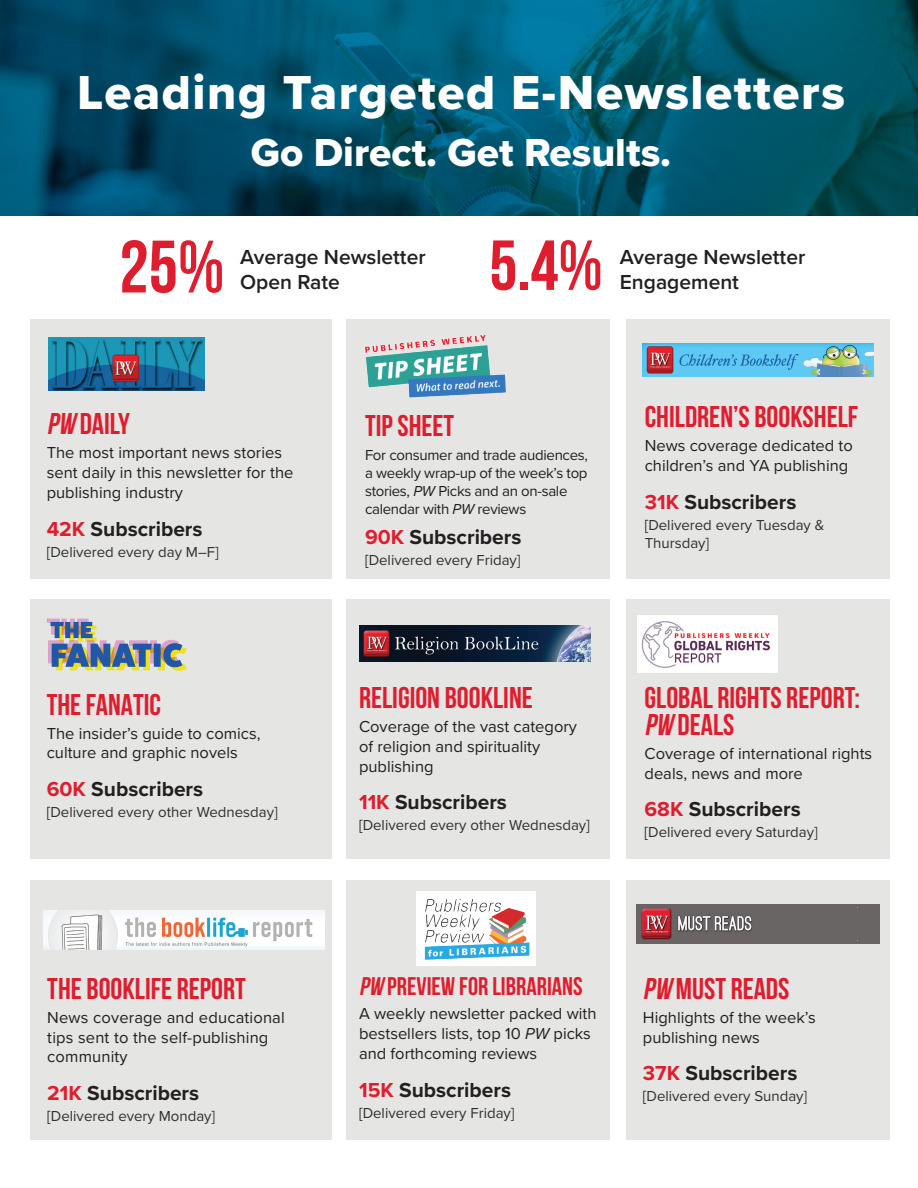
<style>
.page{position:relative;width:918px;height:1188px;background:#fff}
.page>*{position:absolute;margin:0;border:0;box-sizing:border-box;transform-origin:0 0}
.t1{font:700 74.1px "Bebas Neue";color:#de1e2e}
.t2{font:700 70.65px "Bebas Neue";color:#de1e2e}
.t3{font:49.5px "Proxima Nova Extrabld";letter-spacing:.03em;color:#fff}
.t4{font:40.5px "Proxima Nova Extrabld";color:#fff}
.t5{font:700 30px/27px "Bebas Neue";color:#de1e2e}
.t6{font:700 25.5px "Bebas Neue";color:#de1e2e}
.t7{font:700 21px "Proxima Nova";color:#231f20}
.t8{font:600 21px/25.2px "Proxima Nova";color:#231f20}
.t9{font:16.5px/19.8px "Proxima Nova";color:#231f20}
.t10{font:15px/18px "Proxima Nova";color:#312f30}
.t11{font:15px/18px "Proxima Nova";letter-spacing:-.02em;color:#231f20}
.s1{font-style:italic}
.s2{color:#de1e2e}
.s3{color:#231f20}
</style>
<div class="page">
<div style="left:30px;top:320px;width:302px;height:259px;background:#e5e5e3"></div>
<div style="left:30px;top:880px;width:302px;height:260px;background:#e5e5e3"></div>
<div style="left:346px;top:320px;width:264px;height:259px;background:#e5e5e3"></div>
<div style="left:346px;top:600px;width:264px;height:259px;background:#e5e5e3"></div>
<div style="left:30px;top:600px;width:302px;height:259px;background:#e5e5e3"></div>
<div style="left:346px;top:880px;width:264px;height:260px;background:#e5e5e3"></div>
<div style="left:626px;top:600px;width:263px;height:259px;background:#e5e5e3"></div>
<div style="left:626px;top:880px;width:263px;height:260px;background:#e5e5e3"></div>
<svg style="left:0;top:0;width:918px;height:216px;background:#00536b"></svg>
<img style="left:49px;top:338px;width:156px;height:52px">
<div style="left:626px;top:319px;width:263px;height:259px;background:#e5e5e3"></div>
<img style="left:643px;top:344px;width:230px;height:33px">
<div style="left:44px;top:910px;width:280px;height:39px;background:#fff"></div>
<img style="left:48px;top:911px;width:276px;height:38px">
<img style="left:359px;top:625px;width:231px;height:37px">
<svg style="left:47px;top:619px;width:140px;height:52px"></svg>
<div style="left:416px;top:891px;width:120px;height:75px;background:#fff"></div>
<img style="left:424px;top:899px;width:106px;height:61px">
<img style="left:637px;top:615px;width:140px;height:57px">
<img style="left:365px;top:335px;width:141px;height:63px">
<div style="left:636px;top:904px;width:243px;height:40px;background:#6c6364"></div>
<img style="left:641px;top:908px;width:111px;height:32px">
<h3 class="t3" style="left:77px;top:56px;width:770px">Leading Targeted E-Newsletters</h3>
<h3 class="t4" style="left:251px;top:123px;width:422px">Go Direct. Get Results.</h3>
<h1 class="t1" style="left:119px;top:226px;width:107px">25%</h1>
<h2 class="t2" style="left:489px;top:227px;width:115px">5.4%</h2>
<p class="t8" style="left:240px;top:244px;width:187px">Average Newsletter<br>Open Rate</p>
<p class="t8" style="left:620px;top:244px;width:187px">Average Newsletter<br>Engagement</p>
<h3 class="t5" style="left:47px;top:410px;width:85px"><span class="s1">PW</span> DAILY</h3>
<p class="t9" style="left:47px;top:442px;width:248px">The most important news stories sent daily in this newsletter for the publishing industry</p>
<p class="t7" style="left:47px;top:513px;width:157px"><span class="s2">42K</span> Subscribers</p>
<p class="t10" style="left:47px;top:542px;width:174px"><span class="s3">[</span>Delivered every day M–F]</p>
<h3 class="t5" style="left:47px;top:690px;width:116px">THE FANATIC</h3>
<p class="t9" style="left:47px;top:722px;width:215px">The insider’s guide to comics, culture and graphic novels</p>
<p class="t7" style="left:47px;top:773px;width:158px"><span class="s2">60K</span> Subscribers</p>
<p class="t10" style="left:47px;top:802px;width:232px"><span class="s3">[</span>Delivered every other Wednesday]</p>
<h3 class="t5" style="left:47px;top:975px;width:200px">THE BOOKLIFE REPORT</h3>
<p class="t9" style="left:47px;top:1007px;width:239px">News coverage and educational tips sent to the self-publishing community</p>
<p class="t7" style="left:47px;top:1077px;width:153px"><span class="s2">21K</span> Subscribers</p>
<p class="t10" style="left:47px;top:1106px;width:169px"><span class="s3">[</span>Delivered every Monday]</p>
<h3 class="t5" style="left:365px;top:411px;width:91px">TIP SHEET</h3>
<p class="t11" style="left:365px;top:445px;width:224px">For consumer and trade audiences, a weekly wrap-up of the week’s top stories, <span class="s1">PW</span> Picks and an on-sale calendar with <span class="s1">PW</span> reviews</p>
<p class="t7" style="left:365px;top:521px;width:158px"><span class="s2">90K</span> Subscribers</p>
<p class="t10" style="left:365px;top:550px;width:157px"><span class="s3">[</span>Delivered every Friday]</p>
<h3 class="t5" style="left:359px;top:684px;width:175px">RELIGION BOOKLINE</h3>
<p class="t9" style="left:359px;top:716px;width:219px">Coverage of the vast category of religion and spirituality publishing</p>
<p class="t7" style="left:359px;top:787px;width:149px"><span class="s2">11K</span> Subscribers</p>
<p class="t10" style="left:359px;top:816px;width:232px"><span class="s3">[</span>Delivered every other Wednesday]</p>
<h3 class="t5" style="left:645px;top:403px;width:215px">CHILDREN’S BOOKSHELF</h3>
<p class="t9" style="left:645px;top:435px;width:210px">News coverage dedicated to children’s and YA publishing</p>
<p class="t7" style="left:645px;top:486px;width:153px"><span class="s2">31K</span> Subscribers</p>
<p class="t10" style="left:645px;top:515px;width:181px"><span class="s3">[</span>Delivered every Tuesday &amp;<br>Thursday]</p>
<h3 class="t5" style="left:645px;top:684px;width:217px">GLOBAL RIGHTS REPORT:<br><span class="s1">PW</span> DEALS</h3>
<p class="t9" style="left:645px;top:743px;width:229px">Coverage of international rights deals, news and more</p>
<p class="t7" style="left:645px;top:794px;width:158px"><span class="s2">68K</span> Subscribers</p>
<p class="t10" style="left:645px;top:823px;width:175px"><span class="s3">[</span>Delivered every Saturday]</p>
<h3 class="t6" style="left:359px;top:973px;width:225px"><span class="s1">PW</span> PREVIEW FOR LIBRARIANS</h3>
<p class="t9" style="left:359px;top:1003px;width:239px">A weekly newsletter packed with bestsellers lists, top 10 <span class="s1">PW</span> picks and forthcoming reviews</p>
<p class="t7" style="left:359px;top:1074px;width:154px"><span class="s2">15K</span> Subscribers</p>
<p class="t10" style="left:359px;top:1103px;width:157px"><span class="s3">[</span>Delivered every Friday]</p>
<h3 class="t5" style="left:643px;top:975px;width:148px"><span class="s1">PW</span> MUST READS</h3>
<p class="t9" style="left:643px;top:1007px;width:174px">Highlights of the week’s publishing news</p>
<p class="t7" style="left:643px;top:1057px;width:156px"><span class="s2">37K</span> Subscribers</p>
<p class="t10" style="left:643px;top:1086px;width:166px"><span class="s3">[</span>Delivered every Sunday]</p>
</div>
